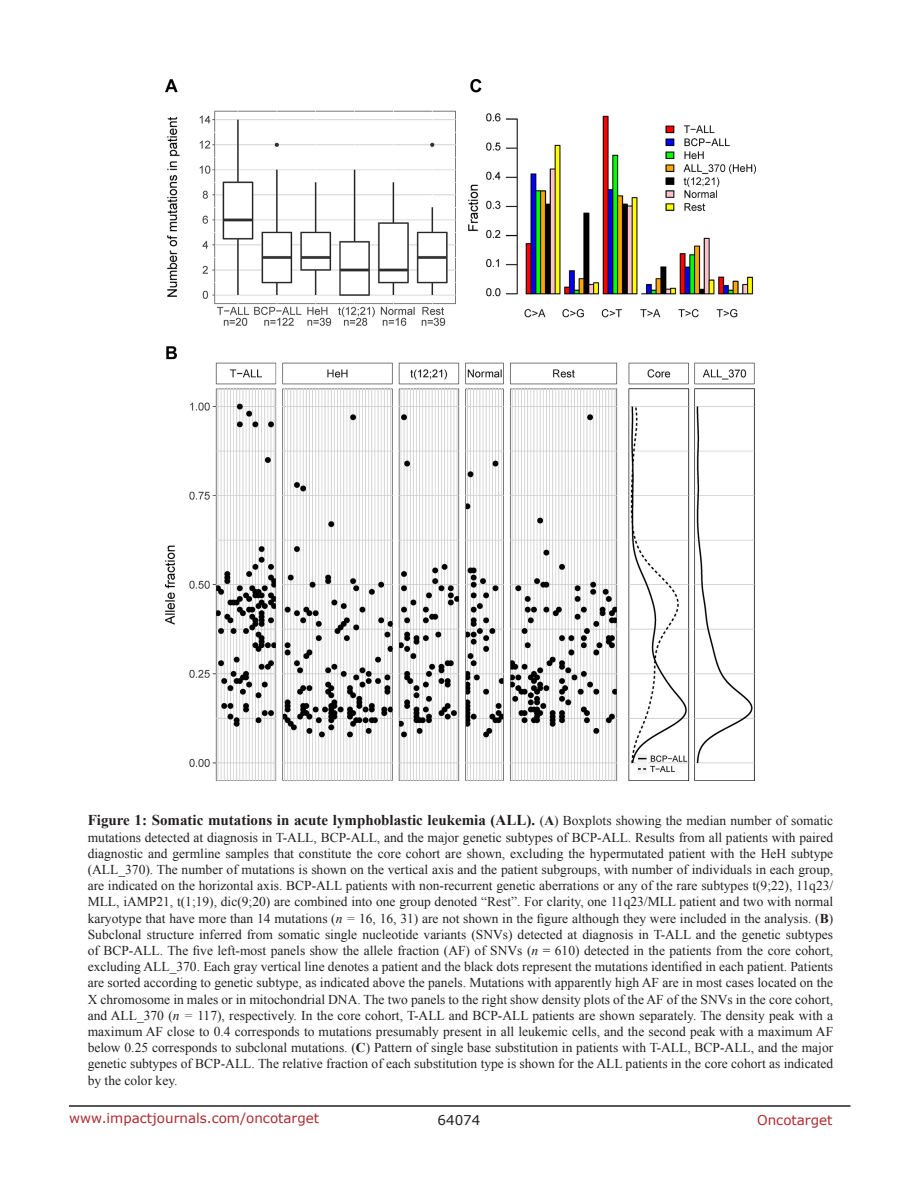
<style>
.page{position:relative;width:918px;height:1188px;background:#fff}
.page>*{position:absolute;margin:0;border:0;box-sizing:border-box;transform-origin:0 0}
.t1{font:700 15px "Times New Roman";color:#231f20}
.t2{font:13.5px/16.2px "Times New Roman";color:#231f20;text-align:justify}
.t3{font:13.5px "Verdana";color:#ac2b31}
.t4{font:13.5px "Verdana";color:#231f20}
.s1{font-weight:400;font-size:13.5px}
.s2{font-size:13.5px}
.s3{font-style:italic}
.s4{font-weight:700}
</style>
<div class="page">
<hr style="left:69px;top:1105px;width:781px;height:2px;background:#231f20">
<img style="left:166px;top:79px;width:589px;height:701px">
<p class="t1" style="left:88px;top:810px;width:747px">Figure 1: Somatic mutations in acute lymphoblastic leukemia (ALL). <span class="s1">(</span><span class="s2">A</span><span class="s1">) Boxplots showing the median number of somatic</span></p>
<p class="t2" style="left:88px;top:829px;width:747px">mutations detected at diagnosis in T-ALL, BCP-ALL, and the major genetic subtypes of BCP-ALL. Results from all patients with paired diagnostic and germline samples that constitute the core cohort are shown, excluding the hypermutated patient with the HeH subtype (ALL_370). The number of mutations is shown on the vertical axis and the patient subgroups, with number of individuals in each group, are indicated on the horizontal axis. BCP-ALL patients with non-recurrent genetic aberrations or any of the rare subtypes t(9;22), 11q23/ MLL, iAMP21, t(1;19), dic(9;20) are combined into one group denoted “Rest”. For clarity, one 11q23/MLL patient and two with normal karyotype that have more than 14 mutations (<span class="s3">n =</span> 16, 16, 31) are not shown in the figure although they were included in the analysis. (<span class="s4">B</span>)<br>Subclonal structure inferred from somatic single nucleotide variants (SNVs) detected at diagnosis in T-ALL and the genetic subtypes of BCP-ALL. The five left-most panels show the allele fraction (AF) of SNVs (<span class="s3">n</span> = 610) detected in the patients from the core cohort, excluding ALL_370. Each gray vertical line denotes a patient and the black dots represent the mutations identified in each patient. Patients are sorted according to genetic subtype, as indicated above the panels. Mutations with apparently high AF are in most cases located on the X chromosome in males or in mitochondrial DNA. The two panels to the right show density plots of the AF of the SNVs in the core cohort, and ALL_370 (<span class="s3">n =</span> 117), respectively. In the core cohort, T-ALL and BCP-ALL patients are shown separately. The density peak with a maximum AF close to 0.4 corresponds to mutations presumably present in all leukemic cells, and the second peak with a maximum AF below 0.25 corresponds to subclonal mutations. (<span class="s4">C</span>) Pattern of single base substitution in patients with T-ALL, BCP-ALL, and the major genetic subtypes of BCP-ALL. The relative fraction of each substitution type is shown for the ALL patients in the core cohort as indicated by the color key.</p>
<p class="t3" style="left:69px;top:1109px;width:252px">www.impactjournals.com/oncotarget</p>
<p class="t4" style="left:438px;top:1111px;width:44px">64074</p>
<p class="t3" style="left:757px;top:1111px;width:77px">Oncotarget</p>
</div>
